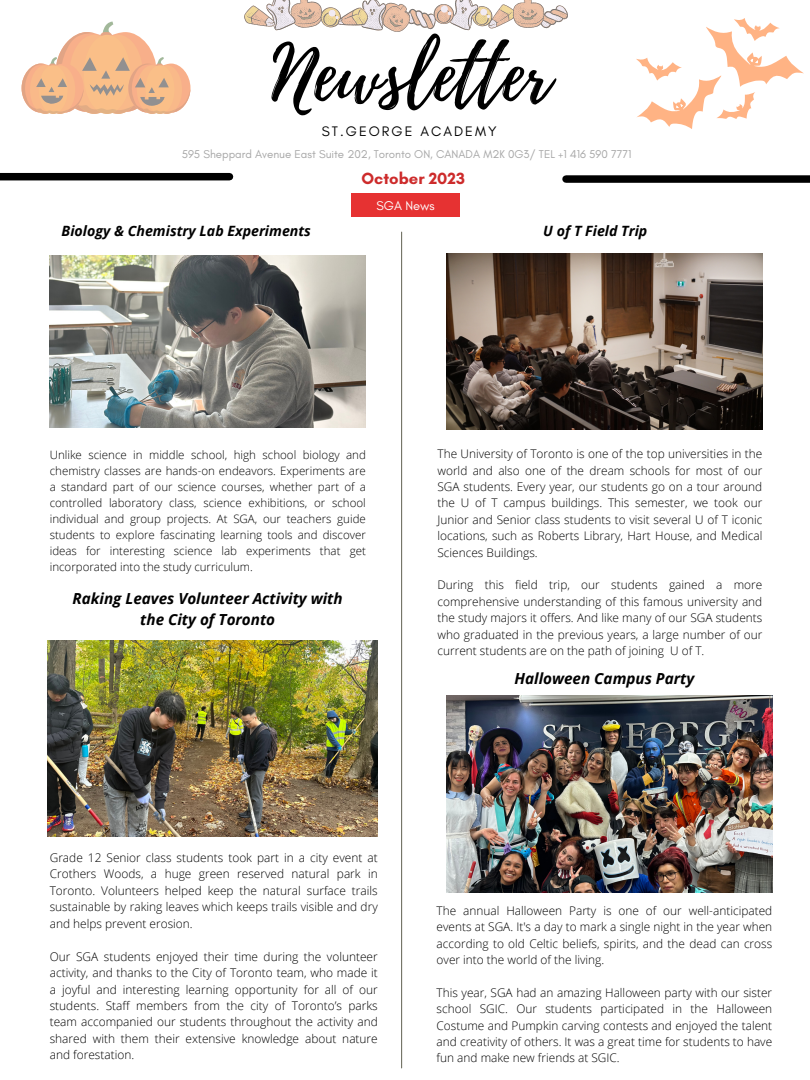
<style>
.page{position:relative;width:810px;height:1080px;background:#fff}
.page>*{position:absolute;margin:0;border:0;box-sizing:border-box;transform-origin:0 0}
.t1{font:74.56px "Playlist Script";color:#000}
.t2{font:700 16.56px "Glacial Indifference";color:#cd2b2b}
.t3{font:italic 700 15.25px/21.1px "Open Sans";color:#000;text-align:center}
.t4{font:italic 700 14.19px "Open Sans";color:#000}
.t5{font:14.06px "Glacial Indifference";letter-spacing:.145em;color:#000}
.t6{font:12.88px "Glacial Indifference";color:#fff}
.t7{font:300 11.94px/16.4px "Open Sans";color:#000;text-align:justify}
.t8{font:300 11.88px/16.4px "Open Sans";color:#000;text-align:justify}
.t9{font:300 11.56px/15.9px "Open Sans";color:#000;text-align:justify}
.t10{font:11.56px "Glacial Indifference";color:#a6a6a6}
</style>
<div class="page">
<div style="left:0;top:173px;width:229px;height:7px;background:#000"></div>
<div style="left:566px;top:175px;width:244px;height:8px;background:#000"></div>
<hr style="left:401px;top:232px;width:1px;height:836px;background:#626253">
<div style="left:351px;top:194px;width:109px;height:23px;background:#e63232"></div>
<svg style="left:21px;top:22px;width:169px;height:92px"></svg>
<svg style="left:636px;top:18px;width:168px;height:111px"></svg>
<svg style="left:244px;top:0;width:324px;height:32px"></svg>
<img style="left:48px;top:640px;width:329px;height:196px">
<img style="left:447px;top:695px;width:325px;height:197px">
<img style="left:447px;top:254px;width:316px;height:175px">
<img style="left:50px;top:255px;width:316px;height:172px">
<p class="t1" style="left:272px;top:21px;width:281px">Newsletter</p>
<p class="t10" style="left:182px;top:147px;width:451px">595 Sheppard Avenue East Suite 202, Toronto ON, CANADA M2K 0G3/ TEL +1 416 590 7771</p>
<p class="t5" style="left:322px;top:123px;width:176px">ST.GEORGE ACADEMY</p>
<p class="t2" style="left:362px;top:168px;width:105px">October 2023</p>
<p class="t4" style="left:62px;top:221px;width:251px">Biology &amp; Chemistry Lab Experiments</p>
<p class="t6" style="left:376px;top:197px;width:60px">SGA News</p>
<p class="t4" style="left:543px;top:221px;width:106px">U of T Field Trip</p>
<p class="t9" style="left:50px;top:447px;width:318px">Unlike science in middle school, high school biology and chemistry classes are hands-on endeavors. Experiments are a standard part of our science courses, whether part of a controlled laboratory class, science exhibitions, or school individual and group projects. At SGA, our teachers guide students to explore fascinating learning tools and discover ideas for interesting science lab experiments that get incorporated into the study curriculum.</p>
<p class="t3" style="left:73px;top:587px;width:272px">Raking Leaves Volunteer Activity with the City of Toronto</p>
<p class="t8" style="left:438px;top:445px;width:326px">The University of Toronto is one of the top universities in the world and also one of the dream schools for most of our SGA students. Every year, our students go on a tour around the U of T campus buildings. This semester, we took our Junior and Senior class students to visit several U of T iconic locations, such as Roberts Library, Hart House, and Medical Sciences Buildings.</p>
<p class="t8" style="left:438px;top:577px;width:326px">During this field trip, our students gained a more comprehensive understanding of this famous university and the study majors it offers. And like many of our SGA students who graduated in the previous years, a large number of our current students are on the path of joining U of T.</p>
<p class="t3" style="left:514px;top:668px;width:182px">Halloween Campus Party</p>
<p class="t7" style="left:50px;top:849px;width:330px">Grade 12 Senior class students took part in a city event at Crothers Woods, a huge green reserved natural park in Toronto. Volunteers helped keep the natural surface trails sustainable by raking leaves which keeps trails visible and dry and helps prevent erosion.</p>
<p class="t7" style="left:50px;top:948px;width:330px">Our SGA students enjoyed their time during the volunteer activity, and thanks to the City of Toronto team, who made it a joyful and interesting learning opportunity for all of our students. Staff members from the city of Toronto’s parks team accompanied our students throughout the activity and shared with them their extensive knowledge about nature and forestation.</p>
<p class="t8" style="left:437px;top:902px;width:337px">The annual Halloween Party is one of our well-anticipated events at SGA. It's a day to mark a single night in the year when according to old Celtic beliefs, spirits, and the dead can cross over into the world of the living.</p>
<p class="t8" style="left:437px;top:984px;width:337px">This year, SGA had an amazing Halloween party with our sister school SGIC. Our students participated in the Halloween Costume and Pumpkin carving contests and enjoyed the talent and creativity of others. It was a great time for students to have fun and make new friends at SGIC.</p>
</div>
